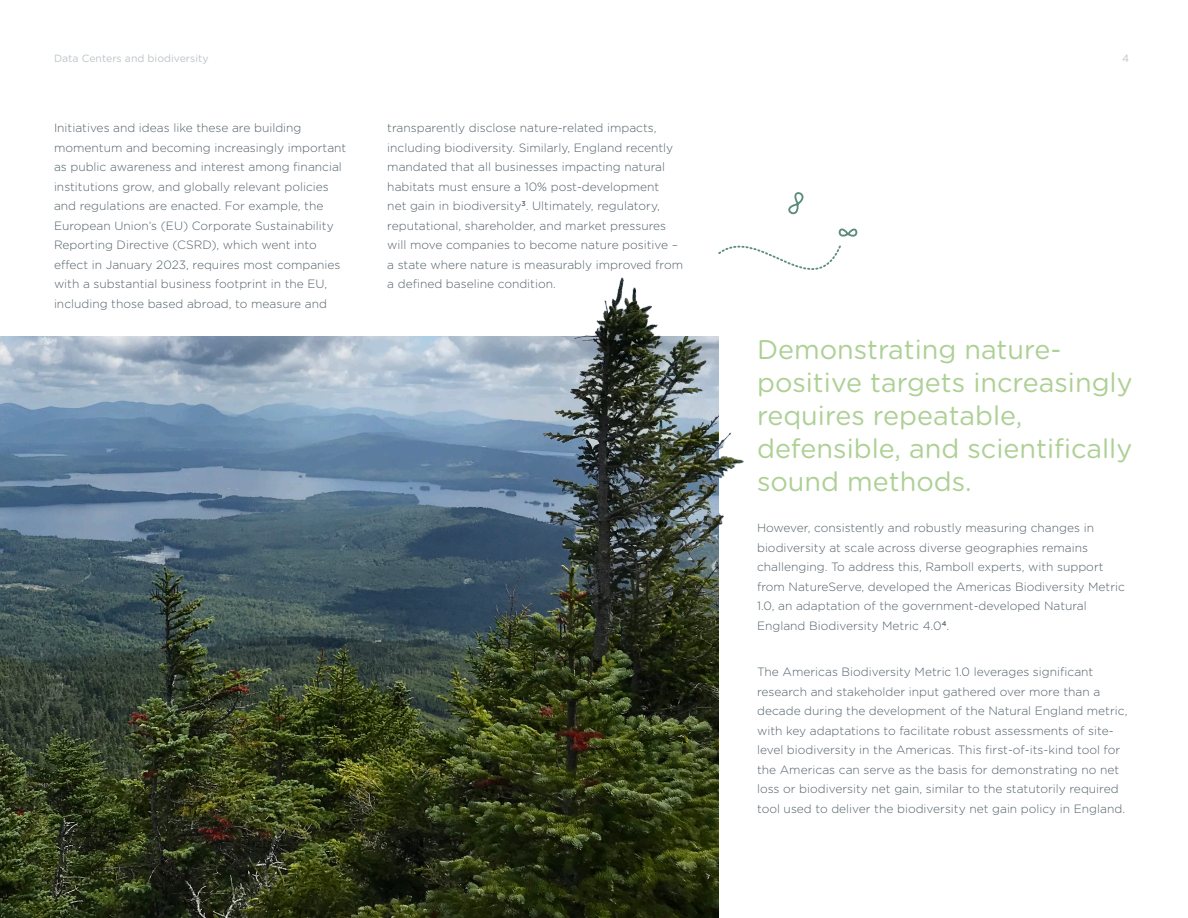
<style>
.page{position:relative;width:1188px;height:918px;background:#fff}
.page>*{position:absolute;margin:0;border:0;box-sizing:border-box;transform-origin:0 0}
.t1{font:27px/33px "Gotham Rounded";color:#add095}
.t2{font:300 12px/19.5px "Gotham Rounded";color:#526169}
.t3{font:10.5px "Gotham Rounded";color:#bec4c7}
</style>
<div class="page">
<svg style="left:753px;top:192px;width:105px;height:78px"></svg>
<img style="left:0;top:337px;width:718px;height:581px">
<img style="left:474px;top:245px;width:279px;height:432px">
<p class="t3" style="left:54px;top:51px;width:156px">Data Centers and biodiversity</p>
<p class="t3" style="left:1122px;top:51px;width:9px">4</p>
<p class="t2" style="left:54px;top:118px;width:294px">Initiatives and ideas like these are building momentum and becoming increasingly important as public awareness and interest among financial institutions grow, and globally relevant policies and regulations are enacted. For example, the European Union’s (EU) Corporate Sustainability Reporting Directive (CSRD), which went into effect in January 2023, requires most companies with a substantial business footprint in the EU, including those based abroad, to measure and</p>
<p class="t2" style="left:387px;top:118px;width:297px">transparently disclose nature-related impacts, including biodiversity. Similarly, England recently mandated that all businesses impacting natural habitats must ensure a 10% post-development<br>net gain in biodiversity<sup>3</sup>. Ultimately, regulatory, reputational, shareholder, and market pressures will move companies to become nature positive – a state where nature is measurably improved from a defined baseline condition.</p>
<p class="t1" style="left:757px;top:331px;width:377px">Demonstrating nature&shy;positive targets increasingly requires repeatable, defensible, and scientifically sound methods.</p>
<p class="t2" style="left:757px;top:518px;width:369px">However, consistently and robustly measuring changes in biodiversity at scale across diverse geographies remains challenging. To address this, Ramboll experts, with support from NatureServe, developed the Americas Biodiversity Metric 1.0, an adaptation of the government-developed Natural England Biodiversity Metric 4.0<sup>4</sup>.</p>
<p class="t2" style="left:757px;top:662px;width:372px">The Americas Biodiversity Metric 1.0 leverages significant research and stakeholder input gathered over more than a decade during the development of the Natural England metric, with key adaptations to facilitate robust assessments of site&shy;level biodiversity in the Americas. This first-of-its-kind tool for the Americas can serve as the basis for demonstrating no net loss or biodiversity net gain, similar to the statutorily required tool used to deliver the biodiversity net gain policy in England.</p>
</div>
